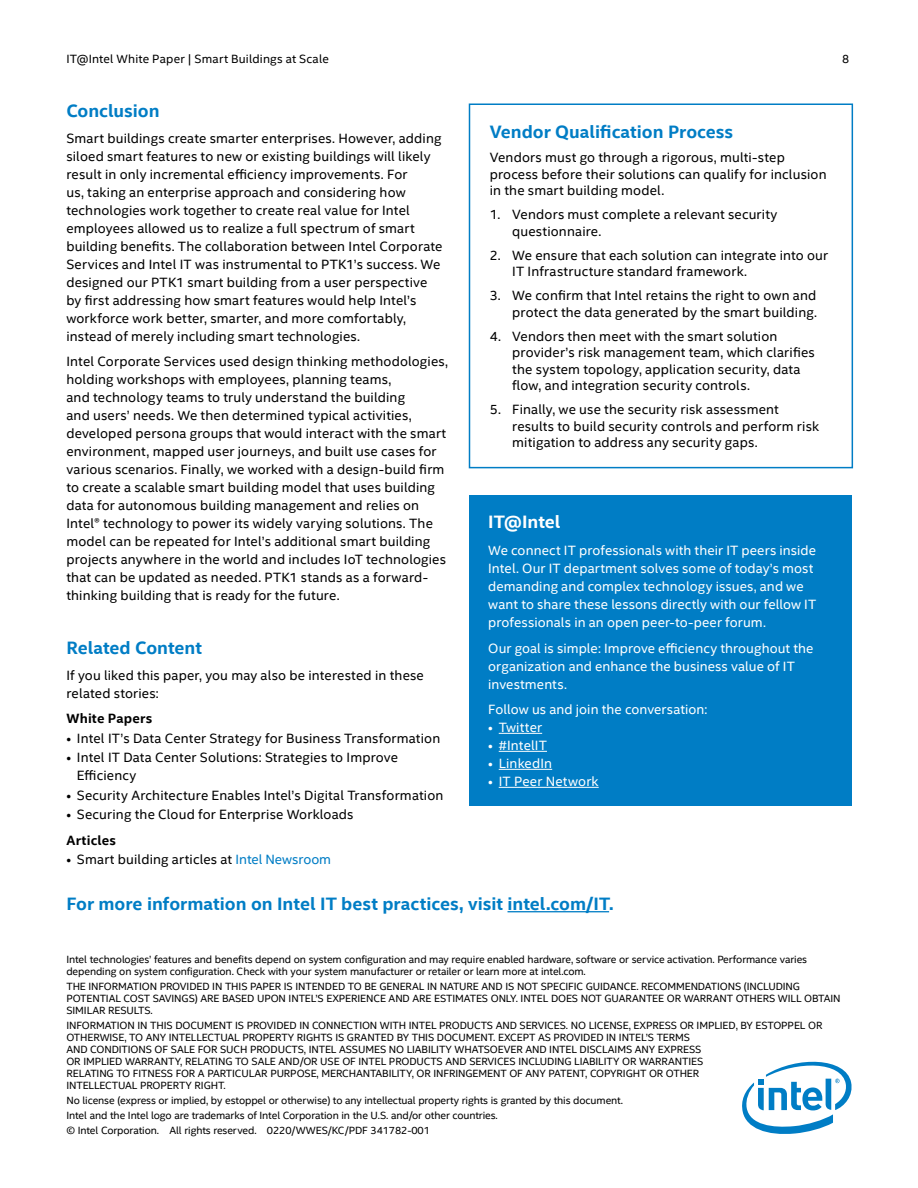
<style>
.page{position:relative;width:918px;height:1188px;background:#fff}
.page>*{position:absolute;margin:0;border:0;box-sizing:border-box;transform-origin:0 0}
.t1{font:700 18px "Intel Clear";color:#007dc5}
.t2{font:700 18px "Intel Clear";color:#fff}
.t3{font:13.5px/18px "Intel Clear";letter-spacing:.01em;color:#000}
.t4{font:13.5px/18px "Intel Clear";letter-spacing:.005em;color:#fff}
.t5{font:700 13.5px "Intel Clear";letter-spacing:.015em;color:#000}
.t6{font:12px "Intel Clear";letter-spacing:.015em;color:#000}
.t7{font:10.5px/12px "Intel Clear";letter-spacing:-.01em;color:#000}
.s1{color:#007dc5}
</style>
<div class="page">
<svg style="left:742px;top:1061px;width:110px;height:73px"></svg>
<div style="left:469px;top:495px;width:383px;height:311px;background:#007dc5"></div>
<hr style="left:499px;top:733px;width:43px;height:1px;background:#fff">
<hr style="left:499px;top:751px;width:48px;height:1px;background:#fff">
<hr style="left:499px;top:769px;width:53px;height:1px;background:#fff">
<hr style="left:499px;top:787px;width:100px;height:1px;background:#fff">
<div style="left:469px;top:104px;width:384px;height:364px;border:2px solid #007dc5"></div>
<hr style="left:508px;top:911px;width:101px;height:1px;background:#007dc5">
<p class="t6" style="left:66px;top:52px;width:264px">IT@Intel White Paper | Smart Buildings at Scale</p>
<p class="t6" style="left:842px;top:52px;width:9px">8</p>
<h1 class="t1" style="left:66px;top:100px;width:95px">Conclusion</h1>
<p class="t3" style="left:66px;top:129px;width:378px">Smart buildings create smarter enterprises. However, adding siloed smart features to new or existing buildings will likely result in only incremental efficiency improvements. For<br>us, taking an enterprise approach and considering how technologies work together to create real value for Intel employees allowed us to realize a full spectrum of smart building benefits. The collaboration between Intel Corporate Services and Intel IT was instrumental to PTK1’s success. We designed our PTK1 smart building from a user perspective by first addressing how smart features would help Intel’s workforce work better, smarter, and more comfortably, instead of merely including smart technologies.</p>
<p class="t3" style="left:66px;top:353px;width:383px">Intel Corporate Services used design thinking methodologies, holding workshops with employees, planning teams,<br>and technology teams to truly understand the building<br>and users’ needs. We then determined typical activities, developed persona groups that would interact with the smart environment, mapped user journeys, and built use cases for various scenarios. Finally, we worked with a design-build firm to create a scalable smart building model that uses building data for autonomous building management and relies on Intel® technology to power its widely varying solutions. The model can be repeated for Intel’s additional smart building projects anywhere in the world and includes IoT technologies that can be updated as needed. PTK1 stands as a forward&shy;thinking building that is ready for the future.</p>
<h1 class="t1" style="left:66px;top:637px;width:137px">Related Content</h1>
<p class="t3" style="left:66px;top:666px;width:359px">If you liked this paper, you may also be interested in these related stories:</p>
<p class="t5" style="left:66px;top:710px;width:87px">White Papers</p>
<p class="t3" style="left:66px;top:729px;width:375px">• Intel IT’s Data Center Strategy for Business Transformation</p>
<p class="t3" style="left:77px;top:749px;width:323px;text-indent:-11px">• Intel IT Data Center Solutions: Strategies to Improve<br>Efficiency</p>
<p class="t3" style="left:66px;top:786px;width:379px">• Security Architecture Enables Intel’s Digital Transformation</p>
<p class="t3" style="left:66px;top:806px;width:289px">• Securing the Cloud for Enterprise Workloads</p>
<p class="t5" style="left:66px;top:832px;width:51px">Articles</p>
<p class="t3" style="left:66px;top:851px;width:266px">• Smart building articles at <span class="s1">Intel Newsroom</span></p>
<h1 class="t1" style="left:490px;top:121px;width:245px">Vendor Qualification Process</h1>
<p class="t3" style="left:490px;top:150px;width:338px;line-height:16.5px">Vendors must go through a rigorous, multi-step process before their solutions can qualify for inclusion in the smart building model.</p>
<p class="t3" style="left:512px;top:207px;width:267px;line-height:16.5px;text-indent:-23px">1. Vendors must complete a relevant security questionnaire.</p>
<p class="t3" style="left:512px;top:247px;width:318px;line-height:16.5px;text-indent:-23px">2. We ensure that each solution can integrate into our<br>IT Infrastructure standard framework.</p>
<p class="t3" style="left:490px;top:288px;width:329px;line-height:16.5px;text-align:right">3. We confirm that Intel retains the right to own and protect the data generated by the smart building.</p>
<p class="t3" style="left:512px;top:328px;width:304px;line-height:16.5px;text-indent:-23px">4. Vendors then meet with the smart solution provider’s risk management team, which clarifies the system topology, application security, data flow, and integration security controls.</p>
<p class="t3" style="left:512px;top:402px;width:308px;line-height:16.5px;text-indent:-23px">5. Finally, we use the security risk assessment results to build security controls and perform risk mitigation to address any security gaps.</p>
<h1 class="t2" style="left:488px;top:511px;width:74px">IT@Intel</h1>
<p class="t4" style="left:488px;top:542px;width:329px">We connect IT professionals with their IT peers inside Intel. Our IT department solves some of today’s most demanding and complex technology issues, and we want to share these lessons directly with our fellow IT professionals in an open peer-to-peer forum.</p>
<p class="t4" style="left:488px;top:639px;width:327px">Our goal is simple: Improve efficiency throughout the organization and enhance the business value of IT investments.</p>
<p class="t4" style="left:488px;top:701px;width:221px">Follow us and join the conversation:</p>
<p class="t4" style="left:488px;top:719px;width:55px">• Twitter</p>
<p class="t4" style="left:488px;top:737px;width:60px">• #IntelIT</p>
<p class="t4" style="left:488px;top:755px;width:65px">• LinkedIn</p>
<p class="t4" style="left:488px;top:773px;width:112px">• IT Peer Network</p>
<h1 class="t1" style="left:66px;top:893px;width:549px">For more information on Intel IT best practices, visit intel.com/IT.</h1>
<p class="t7" style="left:66px;top:953px;width:742px">Intel technologies’ features and benefits depend on system configuration and may require enabled hardware, software or service activation. Performance varies depending on system configuration. Check with your system manufacturer or retailer or learn more at intel.com.</p>
<p class="t7" style="left:66px;top:980px;width:776px">THE INFORMATION PROVIDED IN THIS PAPER IS INTENDED TO BE GENERAL IN NATURE AND IS NOT SPECIFIC GUIDANCE. RECOMMENDATIONS (INCLUDING<br>POTENTIAL COST SAVINGS) ARE BASED UPON INTEL’S EXPERIENCE AND ARE ESTIMATES ONLY. INTEL DOES NOT GUARANTEE OR WARRANT OTHERS WILL OBTAIN<br>SIMILAR RESULTS.</p>
<p class="t7" style="left:66px;top:1020px;width:758px">INFORMATION IN THIS DOCUMENT IS PROVIDED IN CONNECTION WITH INTEL PRODUCTS AND SERVICES. NO LICENSE, EXPRESS OR IMPLIED, BY ESTOPPEL OR OTHERWISE, TO ANY INTELLECTUAL PROPERTY RIGHTS IS GRANTED BY THIS DOCUMENT. EXCEPT AS PROVIDED IN INTEL’S TERMS<br>AND CONDITIONS OF SALE FOR SUCH PRODUCTS, INTEL ASSUMES NO LIABILITY WHATSOEVER AND INTEL DISCLAIMS ANY EXPRESS<br>OR IMPLIED WARRANTY, RELATING TO SALE AND/OR USE OF INTEL PRODUCTS AND SERVICES INCLUDING LIABILITY OR WARRANTIES<br>RELATING TO FITNESS FOR A PARTICULAR PURPOSE, MERCHANTABILITY, OR INFRINGEMENT OF ANY PATENT, COPYRIGHT OR OTHER<br>INTELLECTUAL PROPERTY RIGHT.</p>
<p class="t7" style="left:66px;top:1093px;width:558px;line-height:15px">No license (express or implied, by estoppel or otherwise) to any intellectual property rights is granted by this document.<br>Intel and the Intel logo are trademarks of Intel Corporation in the U.S. and/or other countries.<br>© Intel Corporation. All rights reserved. 0220/WWES/KC/PDF 341782-001</p>
</div>
